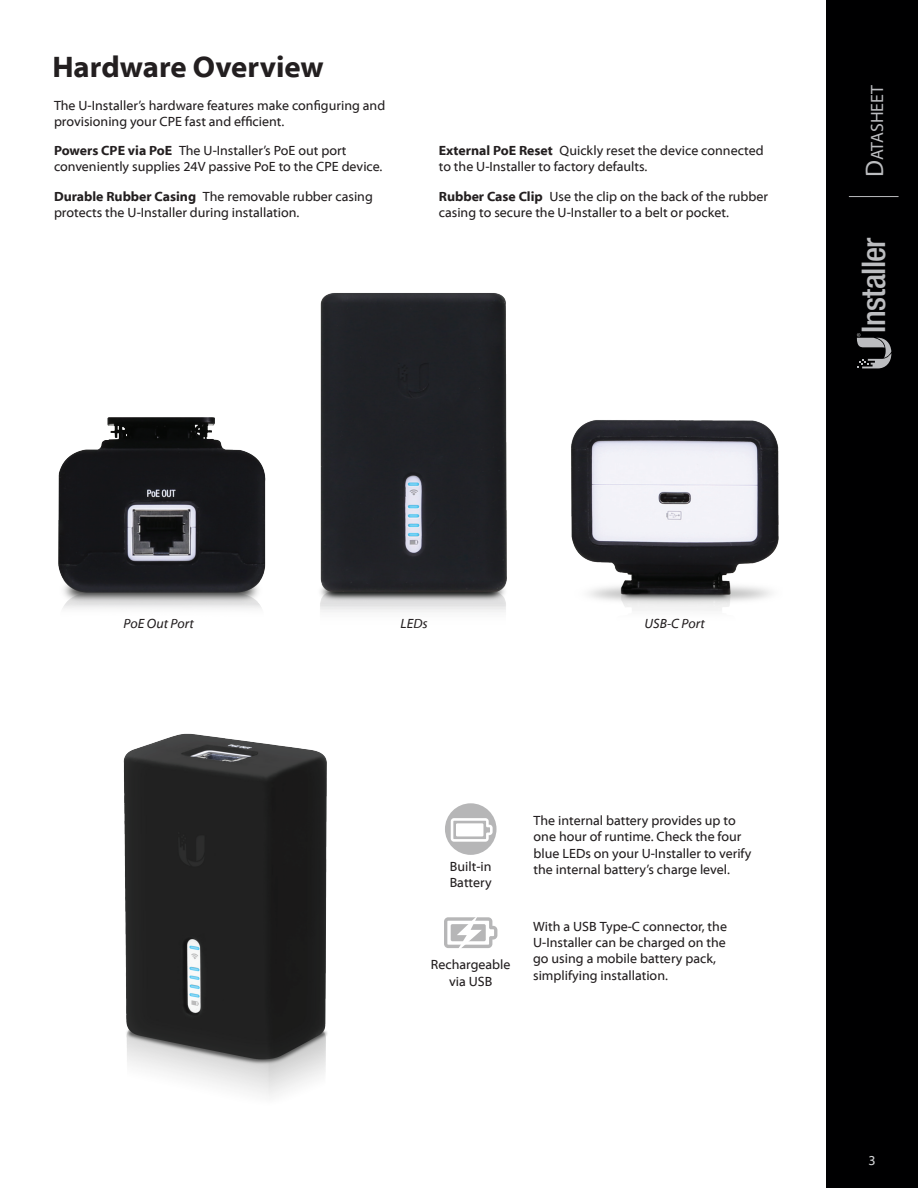
<style>
.page{position:relative;width:918px;height:1188px;background:#fff}
.page>*{position:absolute;margin:0;border:0;box-sizing:border-box;transform-origin:0 0}
.t1{font:500 condensed 32.7px "Helvetica Neue LT Std";letter-spacing:-.025em;color:#bcbdc0}
.t2{font:700 30px "Myriad Web Pro";color:#231f20}
.t3{font:17.85px "Myriad Pro";color:#bcbdc0}
.t4{font:13.5px/16.2px "Myriad Web Pro";color:#231f20}
.t5{font:italic 13.5px "Myriad Web Pro";color:#231f20}
.t6{font:13.5px "Myriad Web Pro";color:#d1d2d4}
.s1{font-weight:700}
.s2{font-size:25.5px}
</style>
<div class="page">
<div style="left:445px;top:803px;width:52px;height:52px;background:#b6b6b7;border-radius:50%"></div>
<svg style="left:451px;top:818px;width:42px;height:24px"></svg>
<svg style="left:444px;top:917px;width:53px;height:31px"></svg>
<div style="left:826px;top:0;width:92px;height:1188px;background:#000001"></div>
<hr style="left:849px;top:196px;width:50px;height:1px;background:#bcbdc0">
<svg style="left:857px;top:333px;width:34px;height:35px"></svg>
<img style="left:320px;top:293px;width:187px;height:319px">
<img style="left:58px;top:417px;width:208px;height:192px">
<img style="left:571px;top:420px;width:208px;height:191px">
<img style="left:123px;top:733px;width:204px;height:363px">
<h2 class="t2" style="left:52px;top:50px;width:273px">Hardware Overview</h2>
<p class="t4" style="left:54px;top:98px;width:333px">The U-Installer’s hardware features make configuring and provisioning your CPE fast and efficient.</p>
<p class="t4" style="left:54px;top:143px;width:330px"><span class="s1">Powers CPE via PoE</span> The U-Installer’s PoE out port conveniently supplies 24V passive PoE to the CPE device.</p>
<p class="t4" style="left:54px;top:189px;width:320px"><span class="s1">Durable Rubber Casing</span> The removable rubber casing protects the U-Installer during installation.</p>
<p class="t4" style="left:439px;top:143px;width:326px"><span class="s1">External PoE Reset</span> Quickly reset the device connected to the U-Installer to factory defaults.</p>
<p class="t4" style="left:439px;top:189px;width:331px"><span class="s1">Rubber Case Clip</span> Use the clip on the back of the rubber casing to secure the U-Installer to a belt or pocket.</p>
<h3 class="t3" style="left:866px;top:177px;width:94px;rotate:-90deg"><span class="s2">D</span>atasheet</h3>
<h1 class="t1" style="left:854px;top:333px;width:97px;rotate:-90deg">Installer</h1>
<p class="t5" style="left:124px;top:616px;width:72px">PoE Out Port</p>
<p class="t5" style="left:401px;top:616px;width:29px">LEDs</p>
<p class="t5" style="left:645px;top:616px;width:62px">USB-C Port</p>
<p class="t4" style="left:450px;top:859px;width:43px">Built-in<br>Battery</p>
<p class="t4" style="left:431px;top:957px;width:81px;text-align:center">Rechargeable via USB</p>
<p class="t4" style="left:534px;top:813px;width:219px">The internal battery provides up to one hour of runtime. Check the four blue LEDs on your U-Installer to verify the internal battery’s charge level.</p>
<p class="t4" style="left:533px;top:919px;width:195px">With a USB Type-C connector, the<br>U-Installer can be charged on the go using a mobile battery pack, simplifying installation.</p>
<p class="t6" style="left:869px;top:1153px;width:9px">3</p>
</div>
